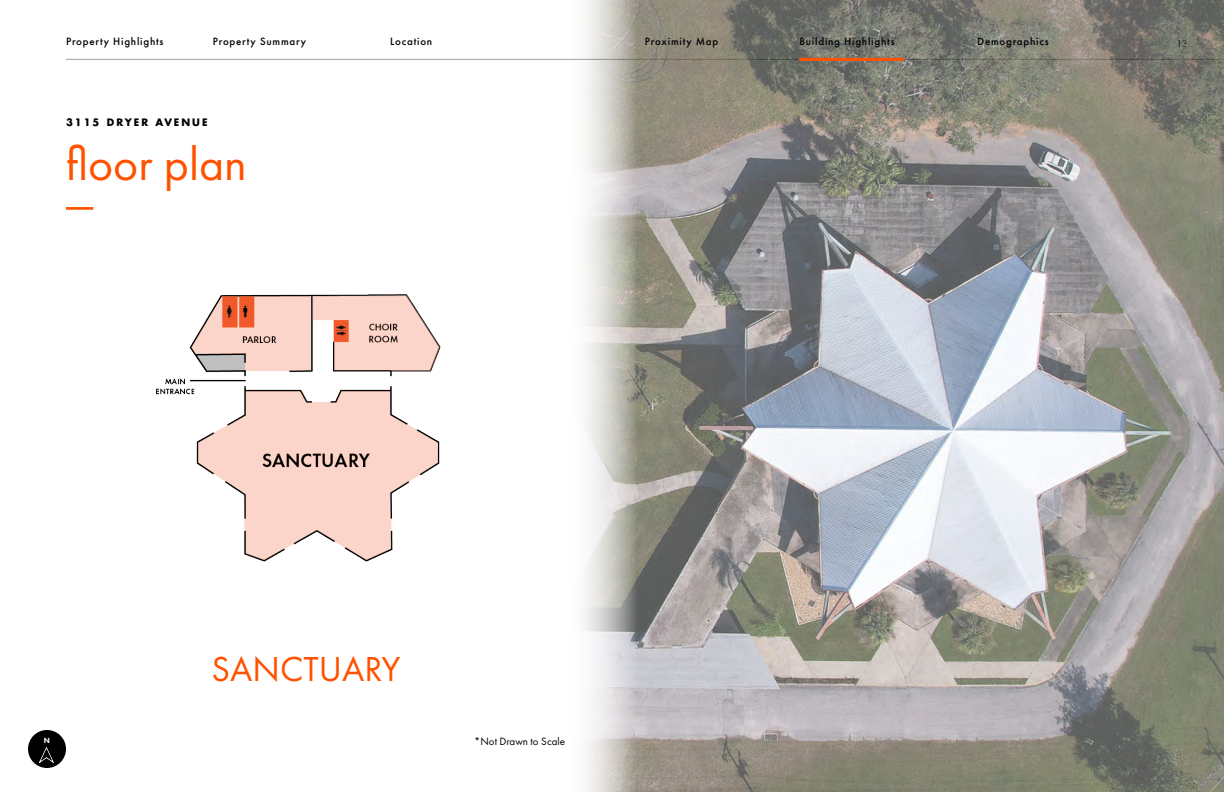
<style>
.page{position:relative;width:1224px;height:792px;background:#fff}
.page>*{position:absolute;margin:0;border:0;box-sizing:border-box;transform-origin:0 0}
.t1{font:48px "Futura PT";color:#ff5200}
.t2{font:36px "Futura PT";color:#ff5200}
.t3{font:500 11px "Futura PT";letter-spacing:.07em;color:#000}
.t4{font:11px "Futura PT";color:#000}
.t5{font:700 10px "Futura Std";letter-spacing:.2em;color:#000}
.t6{font:500 9px "Futura Std";color:#000}
.t7{font:800 7.7px "Futura PT";color:#fff}
</style>
<div class="page">
<hr style="left:66px;top:59px;width:1158px;height:1px;background:#a0a2a4">
<img style="left:565px;top:0;width:659px;height:792px">
<hr style="left:66px;top:207px;width:27px;height:3px;background:#ff5200">
<hr style="left:799px;top:58px;width:105px;height:3px;background:#ff5200">
<div style="left:28px;top:730px;width:38px;height:38px;background:#000;border-radius:50%"></div>
<img style="left:39px;top:747px;width:15px;height:15px">
<img style="left:156px;top:295px;width:285px;height:267px">
<p class="t3" style="left:66px;top:35px;width:99px">Property Highlights</p>
<p class="t3" style="left:213px;top:35px;width:95px">Property Summary</p>
<p class="t3" style="left:390px;top:35px;width:44px">Location</p>
<p class="t3" style="left:645px;top:35px;width:75px">Proximity Map</p>
<p class="t3" style="left:799px;top:35px;width:97px">Building Highlights</p>
<p class="t3" style="left:977px;top:35px;width:73px">Demographics</p>
<p class="t6" style="left:1177px;top:38px;width:12px">13</p>
<p class="t5" style="left:66px;top:116px;width:143px">3115 DRYER AVENUE</p>
<h1 class="t1" style="left:66px;top:136px;width:182px">floor plan</h1>
<h2 class="t2" style="left:212px;top:648px;width:190px">SANCTUARY</h2>
<p class="t7" style="left:44px;top:735px;width:8px">N</p>
<p class="t4" style="left:474px;top:735px;width:92px">*Not Drawn to Scale</p>
</div>
